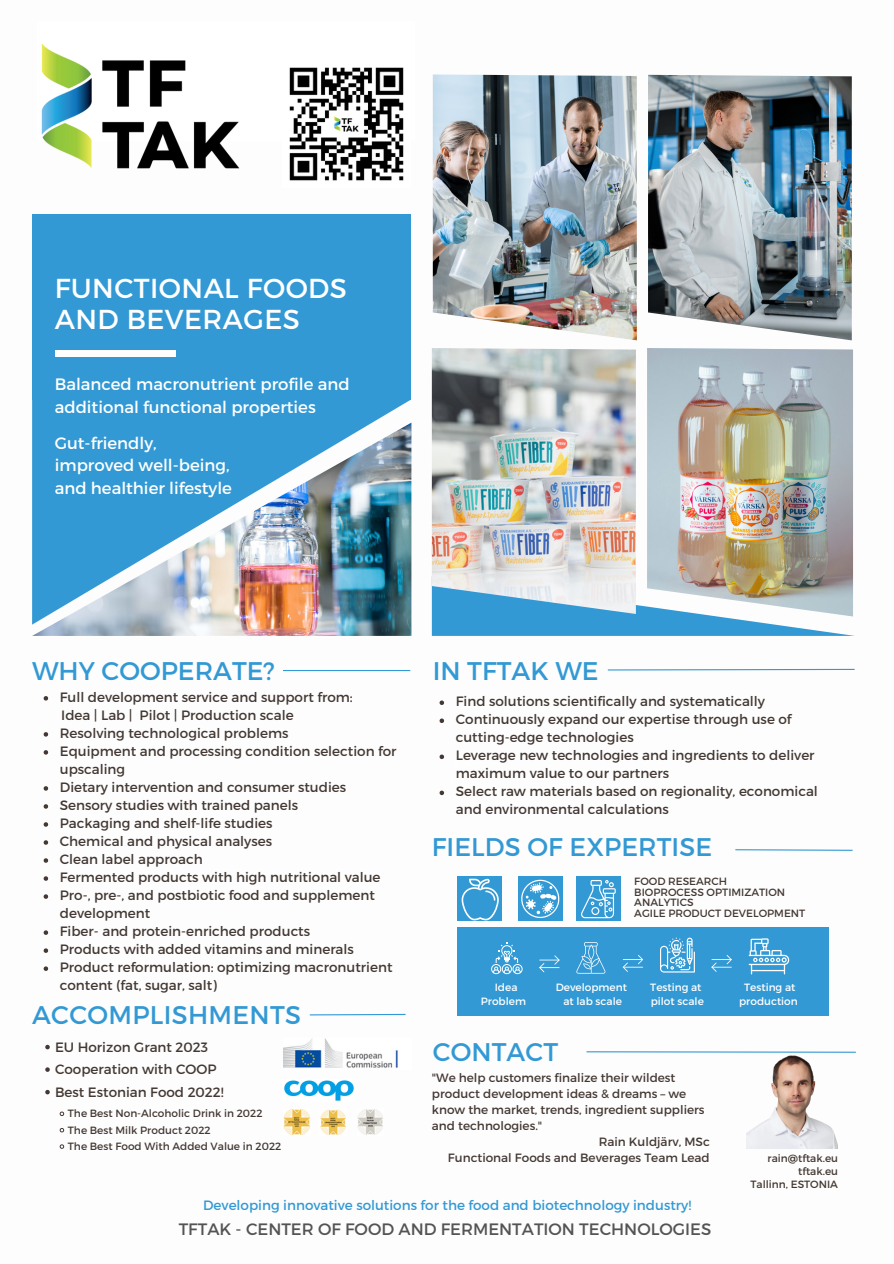
<style>
.page{position:relative;width:894px;height:1264px;background:#fff}
.page>*{position:absolute;margin:0;border:0;box-sizing:border-box;transform-origin:0 0}
.t1{font:27.3px/30.5px "Montserrat";letter-spacing:.015em;color:#fff}
.t2{font:25.5px "Montserrat";letter-spacing:.005em;color:#3399d4}
.t3{font:16.5px/22.5px "Montserrat";color:#fff}
.t4{font:16.5px "Montserrat";color:#545454}
.t5{font:13.5px/18px "Montserrat";color:#433833}
.t6{font:13.5px "Montserrat";color:#3399d4}
.t7{font:12px/16px "Montserrat";color:#433833}
.t8{font:10.5px "Montserrat";color:#433833}
.t9{font:10.5px "Montserrat";color:#fff}
</style>
<div class="page">
<div style="left:32px;top:399px;width:379px;height:23px;background:#3399d4"></div>
<div style="left:32px;top:214px;width:378px;height:185px;background:#3399d4"></div>
<div style="left:55px;top:351px;width:120px;height:6px;background:#fff"></div>
<img style="left:432px;top:74px;width:204px;height:266px">
<img style="left:32px;top:422px;width:379px;height:214px">
<hr style="left:283px;top:670px;width:127px;height:1px;background:#3399d4">
<svg style="left:431px;top:576px;width:423px;height:60px"></svg>
<img style="left:41px;top:43px;width:199px;height:126px">
<img style="left:648px;top:75px;width:203px;height:265px">
<img style="left:431px;top:348px;width:204px;height:266px">
<img style="left:289px;top:67px;width:115px;height:114px">
<svg style="left:45px;top:1044px;width:5px;height:5px"></svg>
<svg style="left:45px;top:1067px;width:5px;height:4px"></svg>
<svg style="left:45px;top:1089px;width:5px;height:5px"></svg>
<svg style="left:60px;top:1111px;width:4px;height:4px"></svg>
<svg style="left:60px;top:1128px;width:4px;height:4px"></svg>
<svg style="left:60px;top:1144px;width:4px;height:4px"></svg>
<img style="left:357px;top:1109px;width:26px;height:26px">
<hr style="left:586px;top:1051px;width:269px;height:1px;background:#3399d4">
<svg style="left:309px;top:1013px;width:97px;height:3px"></svg>
<img style="left:320px;top:1109px;width:26px;height:26px">
<img style="left:284px;top:1108px;width:27px;height:27px">
<img style="left:746px;top:1051px;width:91px;height:97px">
<div style="left:457px;top:876px;width:45px;height:45px;background:#3399d4"></div>
<div style="left:517px;top:876px;width:45px;height:45px;background:#3399d4"></div>
<div style="left:576px;top:876px;width:44px;height:45px;background:#3399d4"></div>
<svg style="left:735px;top:849px;width:118px;height:2px"></svg>
<svg style="left:461px;top:878px;width:37px;height:42px"></svg>
<svg style="left:521px;top:879px;width:39px;height:39px"></svg>
<svg style="left:581px;top:880px;width:34px;height:38px"></svg>
<img style="left:284px;top:1080px;width:70px;height:21px">
<img style="left:647px;top:348px;width:205px;height:268px">
<img style="left:284px;top:1038px;width:114px;height:30px">
<svg style="left:44px;top:696px;width:4px;height:4px"></svg>
<svg style="left:44px;top:732px;width:4px;height:4px"></svg>
<svg style="left:44px;top:750px;width:4px;height:4px"></svg>
<svg style="left:44px;top:786px;width:4px;height:4px"></svg>
<svg style="left:44px;top:804px;width:4px;height:4px"></svg>
<svg style="left:44px;top:822px;width:4px;height:4px"></svg>
<svg style="left:44px;top:840px;width:4px;height:4px"></svg>
<svg style="left:44px;top:858px;width:4px;height:4px"></svg>
<svg style="left:44px;top:876px;width:4px;height:4px"></svg>
<svg style="left:44px;top:894px;width:4px;height:4px"></svg>
<svg style="left:44px;top:930px;width:4px;height:4px"></svg>
<svg style="left:44px;top:948px;width:4px;height:4px"></svg>
<svg style="left:44px;top:966px;width:4px;height:4px"></svg>
<svg style="left:607px;top:668px;width:248px;height:3px"></svg>
<svg style="left:439px;top:700px;width:5px;height:5px"></svg>
<svg style="left:439px;top:718px;width:5px;height:5px"></svg>
<svg style="left:439px;top:754px;width:5px;height:5px"></svg>
<svg style="left:439px;top:790px;width:5px;height:5px"></svg>
<div style="left:457px;top:927px;width:371px;height:89px;background:#3399d4"></div>
<svg style="left:491px;top:942px;width:31px;height:32px"></svg>
<svg style="left:576px;top:942px;width:29px;height:31px"></svg>
<svg style="left:660px;top:937px;width:34px;height:35px"></svg>
<svg style="left:748px;top:938px;width:41px;height:36px"></svg>
<svg style="left:539px;top:955px;width:20px;height:17px"></svg>
<svg style="left:622px;top:955px;width:20px;height:16px"></svg>
<svg style="left:711px;top:955px;width:20px;height:16px"></svg>
<p class="t1" style="left:55px;top:272px;width:293px">FUNCTIONAL FOODS<br>AND BEVERAGES</p>
<p class="t3" style="left:55px;top:372px;width:296px">Balanced macronutrient profile and additional functional properties</p>
<p class="t3" style="left:55px;top:431px;width:179px">Gut-friendly, improved well-being, and healthier lifestyle</p>
<p class="t2" style="left:32px;top:654px;width:244px">WHY COOPERATE?</p>
<p class="t5" style="left:60px;top:687px;width:294px">Full development service and support from:</p>
<p class="t5" style="left:60px;top:723px;width:230px">Resolving technological problems</p>
<p class="t5" style="left:60px;top:741px;width:338px">Equipment and processing condition selection for upscaling</p>
<p class="t5" style="left:60px;top:777px;width:288px">Dietary intervention and consumer studies</p>
<p class="t5" style="left:60px;top:795px;width:240px">Sensory studies with trained panels</p>
<p class="t5" style="left:60px;top:813px;width:214px">Packaging and shelf-life studies</p>
<p class="t5" style="left:60px;top:831px;width:214px">Chemical and physical analyses</p>
<p class="t5" style="left:60px;top:849px;width:144px">Clean label approach</p>
<p class="t5" style="left:60px;top:867px;width:322px">Fermented products with high nutritional value</p>
<p class="t5" style="left:60px;top:885px;width:316px">Pro-, pre-, and postbiotic food and supplement development</p>
<p class="t5" style="left:60px;top:921px;width:252px">Fiber- and protein-enriched products</p>
<p class="t5" style="left:60px;top:939px;width:295px">Products with added vitamins and minerals</p>
<p class="t5" style="left:60px;top:957px;width:334px">Product reformulation: optimizing macronutrient content (fat, sugar, salt)</p>
<p class="t5" style="left:61px;top:705px;width:234px">Idea | Lab | Pilot | Production scale</p>
<p class="t2" style="left:32px;top:998px;width:270px">ACCOMPLISHMENTS</p>
<p class="t5" style="left:55px;top:1037px;width:154px">EU Horizon Grant 2023</p>
<p class="t5" style="left:55px;top:1059px;width:163px">Cooperation with COOP</p>
<p class="t5" style="left:55px;top:1082px;width:170px">Best Estonian Food 2022!</p>
<p class="t8" style="left:68px;top:1106px;width:196px">The Best Non-Alcoholic Drink in 2022</p>
<p class="t8" style="left:68px;top:1122px;width:144px">The Best Milk Product 2022</p>
<p class="t8" style="left:68px;top:1139px;width:215px">The Best Food With Added Value in 2022</p>
<p class="t2" style="left:432px;top:654px;width:167px">IN TFTAK WE</p>
<p class="t5" style="left:455px;top:691px;width:311px">Find solutions scientifically and systematically</p>
<p class="t5" style="left:455px;top:709px;width:337px">Continuously expand our expertise through use of cutting-edge technologies</p>
<p class="t5" style="left:455px;top:745px;width:360px">Leverage new technologies and ingredients to deliver maximum value to our partners</p>
<p class="t5" style="left:455px;top:781px;width:363px">Select raw materials based on regionality, economical and environmental calculations</p>
<p class="t2" style="left:431px;top:830px;width:282px">FIELDS OF EXPERTISE</p>
<p class="t8" style="left:634px;top:874px;width:94px">FOOD RESEARCH</p>
<p class="t8" style="left:634px;top:885px;width:152px">BIOPROCESS OPTIMIZATION</p>
<p class="t8" style="left:634px;top:895px;width:61px">ANALYTICS</p>
<p class="t8" style="left:634px;top:906px;width:172px">AGILE PRODUCT DEVELOPMENT</p>
<p class="t9" style="left:494px;top:980px;width:24px">Idea</p>
<p class="t9" style="left:480px;top:994px;width:47px">Problem</p>
<p class="t9" style="left:555px;top:980px;width:73px">Development</p>
<p class="t9" style="left:563px;top:994px;width:60px">at lab scale</p>
<p class="t9" style="left:650px;top:980px;width:53px">Testing at</p>
<p class="t9" style="left:650px;top:994px;width:55px">pilot scale</p>
<p class="t9" style="left:744px;top:980px;width:53px">Testing at</p>
<p class="t9" style="left:739px;top:994px;width:60px">production</p>
<p class="t2" style="left:432px;top:1035px;width:127px">CONTACT</p>
<p class="t7" style="left:432px;top:1069px;width:274px">"We help customers finalize their wildest product development ideas &amp; dreams – we know the market, trends, ingredient suppliers and technologies."</p>
<p class="t7" style="left:598px;top:1133px;width:112px">Rain Kuldjärv, MSc</p>
<p class="t7" style="left:448px;top:1149px;width:263px">Functional Foods and Beverages Team Lead</p>
<p class="t8" style="left:767px;top:1151px;width:72px">rain@tftak.eu</p>
<p class="t8" style="left:797px;top:1164px;width:41px">tftak.eu</p>
<p class="t8" style="left:750px;top:1177px;width:89px">Tallinn, ESTONIA</p>
<p class="t6" style="left:203px;top:1196px;width:489px">Developing innovative solutions for the food and biotechnology industry!</p>
<p class="t4" style="left:179px;top:1218px;width:534px">TFTAK - CENTER OF FOOD AND FERMENTATION TECHNOLOGIES</p>
</div>
